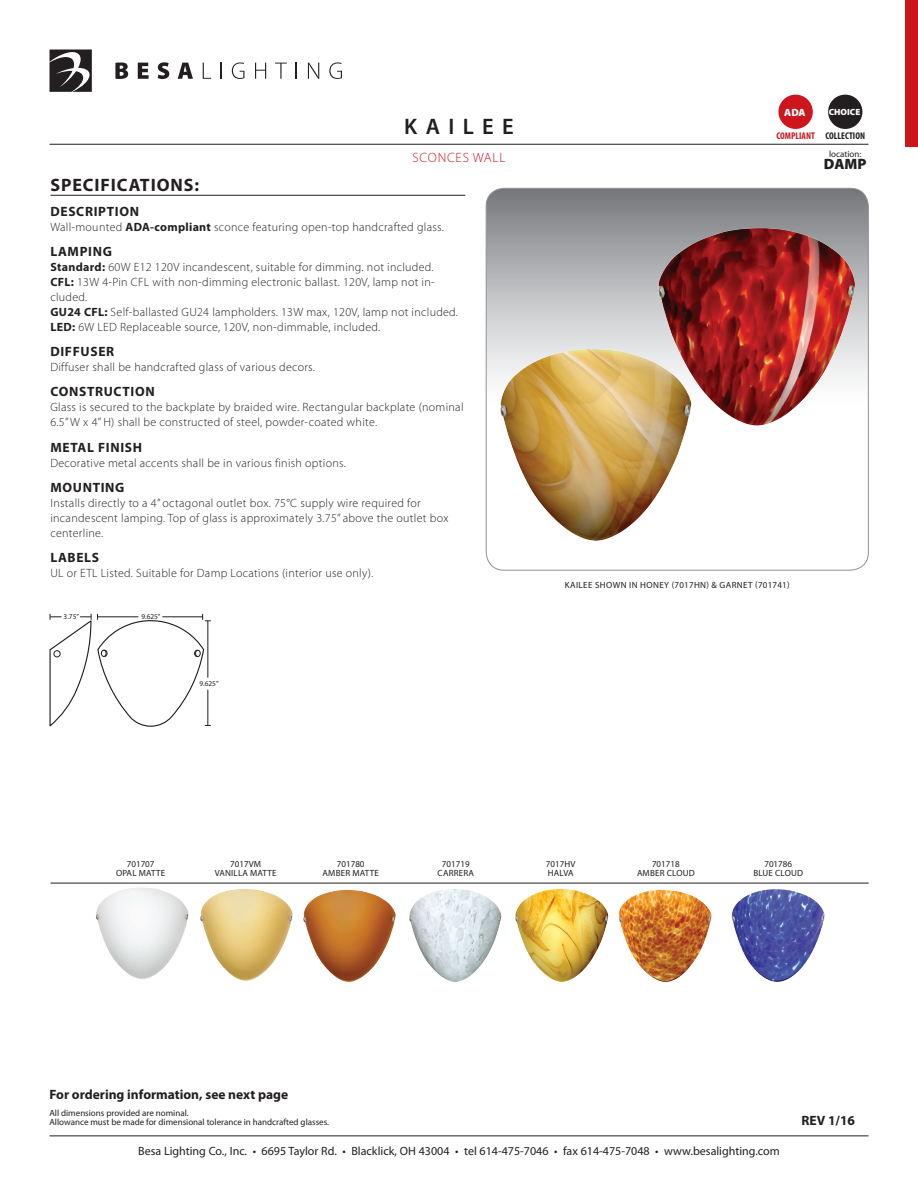
<style>
.page{position:relative;width:918px;height:1188px;background:#fff}
.page>*{position:absolute;margin:0;border:0;box-sizing:border-box;transform-origin:0 0}
.t1{font:600 22.5px "Myriad Pro";letter-spacing:.37em;color:#231f20}
.t2{font:700 18px "Myriad Pro";letter-spacing:.05em;color:#231f20}
.t3{font:900 15px "Myriad Pro";color:#231f20}
.t4{font:700 13.5px "Myriad Pro";letter-spacing:.05em;color:#231f20}
.t5{font:700 13.5px "Myriad Pro";color:#231f20}
.t6{font:300 13.5px "Myriad Pro";letter-spacing:.06em;color:#cd151d}
.t7{font:300 12px/15px "Myriad Pro";letter-spacing:.025em;color:#231f20}
.t8{font:12px "Myriad Pro";color:#231f20}
.t9{font:900 10.5px "Myriad Pro";color:#fff}
.t10{font:700 condensed 9.75px "Myriad Pro";color:#231f20}
.t11{font:700 condensed 9.75px "Myriad Pro";color:#cd151d}
.t12{font:9px/9px "Myriad Pro";color:#231f20;text-align:center}
.t13{font:9px "Myriad Pro";letter-spacing:.045em;color:#231f20}
.t14{font:9px/9px "Myriad Pro";letter-spacing:.02em;color:#231f20;text-align:center}
.t15{font:900 9px "Myriad Pro";color:#fff}
.t16{font:7.35px "Myriad Pro";color:#231f20}
.s1{font-weight:700}
</style>
<div class="page">
<hr style="left:50px;top:1136px;width:818px;height:1px;background:#231f20">
<svg style="left:115px;top:62px;width:13px;height:17px"></svg>
<svg style="left:138px;top:63px;width:11px;height:16px"></svg>
<svg style="left:158px;top:62px;width:11px;height:17px"></svg>
<svg style="left:178px;top:63px;width:15px;height:16px"></svg>
<svg style="left:203px;top:63px;width:8px;height:16px"></svg>
<svg style="left:221px;top:63px;width:1px;height:16px"></svg>
<svg style="left:232px;top:62px;width:12px;height:17px"></svg>
<svg style="left:255px;top:63px;width:11px;height:16px"></svg>
<svg style="left:275px;top:63px;width:12px;height:16px"></svg>
<svg style="left:296px;top:63px;width:1px;height:16px"></svg>
<svg style="left:308px;top:63px;width:11px;height:16px"></svg>
<svg style="left:329px;top:62px;width:13px;height:17px"></svg>
<svg style="left:50px;top:50px;width:42px;height:42px"></svg>
<hr style="left:50px;top:144px;width:818px;height:1px;background:#231f20">
<div style="left:905px;top:1px;width:13px;height:146px;background:#cd151d"></div>
<hr style="left:50px;top:195px;width:415px;height:1px;background:#231f20">
<div style="left:828px;top:95px;width:34px;height:34px;background:#231f20;border-radius:50%"></div>
<div style="left:778px;top:95px;width:35px;height:34px;background:#cd151d;border-radius:50%"></div>
<svg style="left:486px;top:188px;width:382px;height:382px"></svg>
<img style="left:96px;top:887px;width:93px;height:92px">
<img style="left:731px;top:889px;width:94px;height:93px">
<img style="left:515px;top:889px;width:197px;height:93px">
<img style="left:409px;top:889px;width:93px;height:93px">
<img style="left:200px;top:889px;width:196px;height:93px">
<hr style="left:51px;top:883px;width:817px;height:1px;background:#231f20">
<img style="left:497px;top:347px;width:196px;height:197px">
<img style="left:655px;top:226px;width:202px;height:203px">
<svg style="left:50px;top:613px;width:160px;height:114px"></svg>
<div style="left:195px;top:650px;width:6px;height:7px;border:1px solid #231f20;border-radius:50%"></div>
<h1 class="t1" style="left:404px;top:113px;width:111px">KAILEE</h1>
<p class="t9" style="left:784px;top:105px;width:23px">ADA</p>
<p class="t11" style="left:776px;top:130px;width:40px">COMPLIANT</p>
<p class="t15" style="left:829px;top:106px;width:33px">CHOICE</p>
<p class="t10" style="left:825px;top:130px;width:41px">COLLECTION</p>
<p class="t6" style="left:412px;top:149px;width:95px">sconces wall</p>
<p class="t12" style="left:829px;top:149px;width:34px">location:</p>
<p class="t3" style="left:824px;top:154px;width:44px">DAMP</p>
<h2 class="t2" style="left:50px;top:173px;width:150px">SPECIFICATIONS:</h2>
<p class="t4" style="left:50px;top:202px;width:90px">DESCRIPTION</p>
<p class="t7" style="left:50px;top:219px;width:395px">Wall-mounted <span class="s1">ADA-compliant</span> sconce featuring open-top handcrafted glass.</p>
<p class="t4" style="left:50px;top:243px;width:63px">LAMPING</p>
<p class="t7" style="left:50px;top:259px;width:409px"><span class="s1">Standard:</span> 60W E12 120V incandescent, suitable for dimming. not included.<br><span class="s1">CFL:</span> 13W 4-Pin CFL with non-dimming electronic ballast. 120V, lamp not in&shy;cluded.<br><span class="s1">GU24 CFL:</span> Self-ballasted GU24 lampholders. 13W max, 120V, lamp not included.<br><span class="s1">LED:</span> 6W LED Replaceable source, 120V, non-dimmable, included.</p>
<p class="t4" style="left:50px;top:343px;width:65px">DIFFUSER</p>
<p class="t7" style="left:50px;top:360px;width:266px">Diffuser shall be handcrafted glass of various decors.</p>
<p class="t4" style="left:50px;top:383px;width:106px">CONSTRUCTION</p>
<p class="t7" style="left:50px;top:400px;width:415px">Glass is secured to the backplate by braided wire. Rectangular backplate (nominal<br>6.5” W x 4” H) shall be constructed of steel, powder-coated white.</p>
<p class="t4" style="left:50px;top:438px;width:93px">METAL FINISH</p>
<p class="t7" style="left:50px;top:455px;width:297px">Decorative metal accents shall be in various finish options.</p>
<p class="t4" style="left:50px;top:478px;width:76px">MOUNTING</p>
<p class="t7" style="left:50px;top:495px;width:400px">Installs directly to a 4” octagonal outlet box. 75°C supply wire required for incandescent lamping. Top of glass is approximately 3.75” above the outlet box centerline.</p>
<p class="t4" style="left:50px;top:549px;width:50px">LABELS</p>
<p class="t7" style="left:50px;top:565px;width:324px">UL or ETL Listed. Suitable for Damp Locations (interior use only).</p>
<p class="t16" style="left:64px;top:612px;width:17px">3.75”</p>
<p class="t16" style="left:141px;top:612px;width:21px">9.625”</p>
<p class="t16" style="left:200px;top:679px;width:21px">9.625”</p>
<p class="t13" style="left:565px;top:579px;width:227px">Kailee shown in honey (7017HN) &amp; Garnet (701741)</p>
<p class="t14" style="left:215px;top:859px;width:63px">7017VM<br>Vanilla Matte</p>
<p class="t12" style="left:546px;top:859px;width:31px;text-align:left">7017HV<br>H alva</p>
<p class="t12" style="left:753px;top:859px;width:51px">701786<br>Blue Cloud</p>
<p class="t12" style="left:116px;top:859px;width:51px">701707<br>Opal Matte</p>
<p class="t12" style="left:323px;top:859px;width:58px">701780<br>Amber Matte</p>
<p class="t14" style="left:438px;top:859px;width:38px">701719<br>Carrera</p>
<p class="t12" style="left:637px;top:859px;width:59px">701718<br>Amber Cloud</p>
<p class="t5" style="left:50px;top:1086px;width:240px">For ordering information, see next page</p>
<p class="t12" style="left:50px;top:1108px;width:281px;text-align:left">All dimensions provided are nominal.<br>Allowance must be made for dimensional tolerance in handcrafted glasses.</p>
<p class="t8" style="left:138px;top:1144px;width:643px">Besa Lighting Co., Inc. • 6695 Taylor Rd. • Blacklick, OH 43004 • tel 614-475-7046 • fax 614-475-7048 • www.besalighting.com</p>
<p class="t4" style="left:801px;top:1112px;width:55px">REV 1/16</p>
</div>
